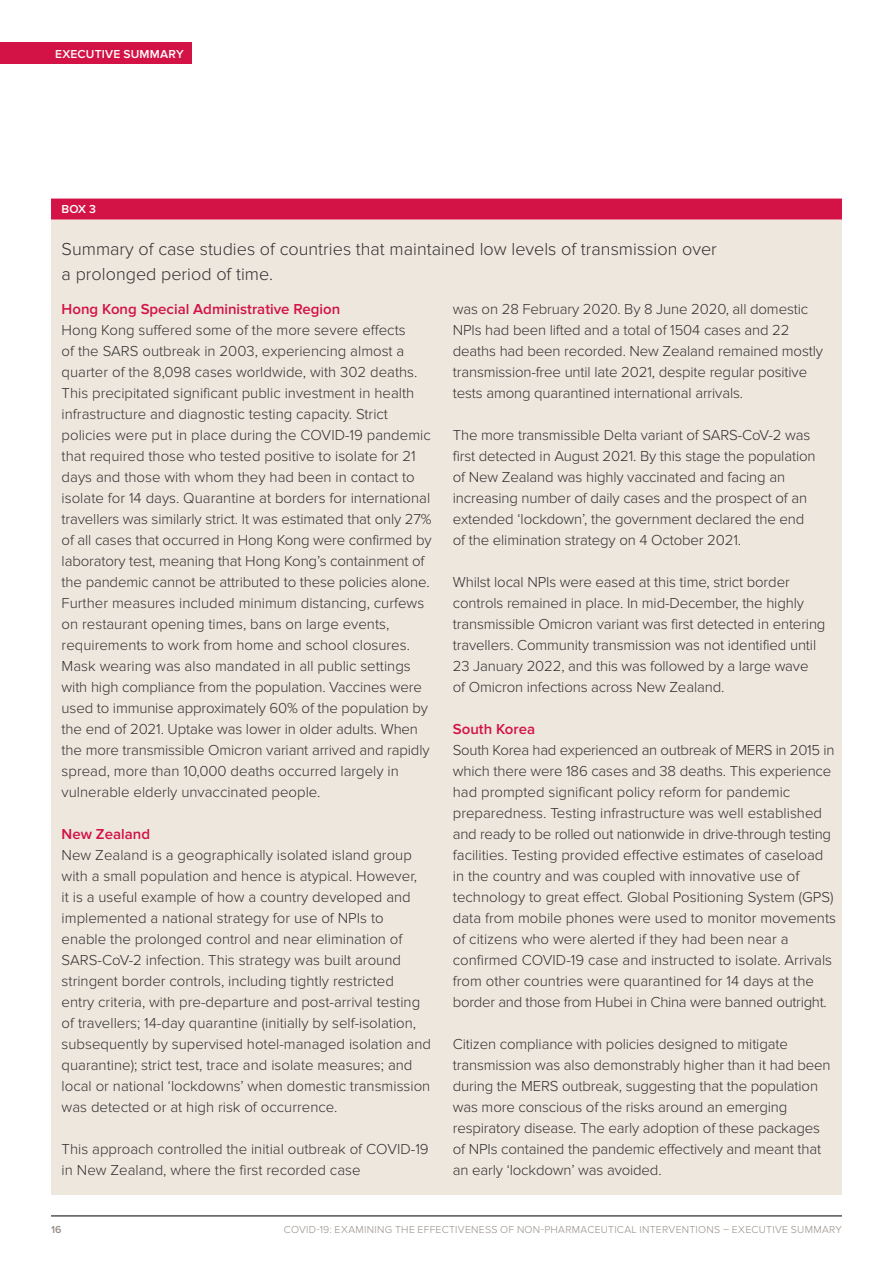
<style>
.page{position:relative;width:893px;height:1263px;background:#fff}
.page>*{position:absolute;margin:0;border:0;box-sizing:border-box;transform-origin:0 0}
.Box_heading_shaded{font:300 18px/25.2px "Proxima Nova";color:#333132}
.Box_body_copy_shaded{font:300 15px/21px "Proxima Nova";color:#333132}
.Box_heading_1_shaded{font:600 15px "Proxima Nova";color:#d31245}
.BOX_HEADING_BAR{font:600 12px "Proxima Nova";letter-spacing:.02em;color:#fff}
.t1{font:300 10.5px "Proxima Nova";letter-spacing:.03em;color:#978c87}
.t2{font:600 10.5px "Proxima Nova";color:#978c87}
</style>
<div class="page">
<div style="left:0;top:43px;width:192px;height:21px;background:#d31245"></div>
<hr style="left:51px;top:1216px;width:791px;height:1px;background:#000">
<div style="left:51px;top:199px;width:791px;height:21px;background:#d31245"></div>
<div style="left:51px;top:219px;width:791px;height:73px;background:#ede7dd"></div>
<div style="left:51px;top:287px;width:415px;height:45px;background:#ede7dd"></div>
<div style="left:51px;top:308px;width:415px;height:535px;background:#ede7dd"></div>
<div style="left:51px;top:833px;width:415px;height:325px;background:#ede7dd"></div>
<div style="left:51px;top:1127px;width:415px;height:68px;background:#ede7dd"></div>
<div style="left:453px;top:287px;width:389px;height:157px;background:#ede7dd"></div>
<div style="left:453px;top:413px;width:389px;height:178px;background:#ede7dd"></div>
<div style="left:453px;top:560px;width:389px;height:178px;background:#ede7dd"></div>
<div style="left:453px;top:728px;width:389px;height:325px;background:#ede7dd"></div>
<div style="left:453px;top:1022px;width:389px;height:173px;background:#ede7dd"></div>
<p class="BOX_HEADING_BAR" style="left:55px;top:47px;width:130px">EXECUTIVE SUMMARY</p>
<p class="BOX_HEADING_BAR" style="left:62px;top:203px;width:36px">BOX 3</p>
<p class="Box_heading_shaded" style="left:62px;top:237px;width:657px">Summary of case studies of countries that maintained low levels of transmission over a prolonged period of time.</p>
<p class="Box_heading_1_shaded" style="left:62px;top:300px;width:280px">Hong Kong Special Administrative Region</p>
<p class="Box_body_copy_shaded" style="left:62px;top:320px;width:371px">Hong Kong suffered some of the more severe effects<br>of the SARS outbreak in 2003, experiencing almost a quarter of the 8,098 cases worldwide, with 302 deaths.<br>This precipitated significant public investment in health infrastructure and diagnostic testing capacity. Strict policies were put in place during the COVID-19 pandemic that required those who tested positive to isolate for 21 days and those with whom they had been in contact to isolate for 14 days. Quarantine at borders for international travellers was similarly strict. It was estimated that only 27% of all cases that occurred in Hong Kong were confirmed by laboratory test, meaning that Hong Kong’s containment of the pandemic cannot be attributed to these policies alone.<br>Further measures included minimum distancing, curfews on restaurant opening times, bans on large events, requirements to work from home and school closures.<br>Mask wearing was also mandated in all public settings with high compliance from the population. Vaccines were used to immunise approximately 60% of the population by the end of 2021. Uptake was lower in older adults. When the more transmissible Omicron variant arrived and rapidly spread, more than 10,000 deaths occurred largely in vulnerable elderly unvaccinated people.</p>
<p class="Box_heading_1_shaded" style="left:62px;top:825px;width:90px">New Zealand</p>
<p class="Box_body_copy_shaded" style="left:62px;top:845px;width:371px">New Zealand is a geographically isolated island group with a small population and hence is atypical. However,<br>it is a useful example of how a country developed and implemented a national strategy for use of NPIs to enable the prolonged control and near elimination of SARS-CoV-2 infection. This strategy was built around stringent border controls, including tightly restricted<br>entry criteria, with pre-departure and post-arrival testing of travellers; 14-day quarantine (initially by self-isolation, subsequently by supervised hotel-managed isolation and quarantine); strict test, trace and isolate measures; and local or national ‘lockdowns’ when domestic transmission was detected or at high risk of occurrence.</p>
<p class="Box_body_copy_shaded" style="left:62px;top:1139px;width:369px">This approach controlled the initial outbreak of COVID-19 in New Zealand, where the first recorded case</p>
<p class="Box_body_copy_shaded" style="left:453px;top:299px;width:372px">was on 28 February 2020. By 8 June 2020, all domestic NPIs had been lifted and a total of 1504 cases and 22 deaths had been recorded. New Zealand remained mostly transmission-free until late 2021, despite regular positive tests among quarantined international arrivals.</p>
<p class="Box_body_copy_shaded" style="left:453px;top:425px;width:364px">The more transmissible Delta variant of SARS-CoV-2 was first detected in August 2021. By this stage the population of New Zealand was highly vaccinated and facing an increasing number of daily cases and the prospect of an extended ‘lockdown’, the government declared the end of the elimination strategy on 4 October 2021.</p>
<p class="Box_body_copy_shaded" style="left:453px;top:572px;width:374px">Whilst local NPIs were eased at this time, strict border controls remained in place. In mid-December, the highly transmissible Omicron variant was first detected in entering travellers. Community transmission was not identified until 23 January 2022, and this was followed by a large wave<br>of Omicron infections across New Zealand.</p>
<p class="Box_heading_1_shaded" style="left:453px;top:720px;width:84px">South Korea</p>
<p class="Box_body_copy_shaded" style="left:453px;top:740px;width:385px">South Korea had experienced an outbreak of MERS in 2015 in which there were 186 cases and 38 deaths. This experience had prompted significant policy reform for pandemic preparedness. Testing infrastructure was well established and ready to be rolled out nationwide in drive-through testing facilities. Testing provided effective estimates of caseload in the country and was coupled with innovative use of technology to great effect. Global Positioning System (GPS) data from mobile phones were used to monitor movements of citizens who were alerted if they had been near a confirmed COVID-19 case and instructed to isolate. Arrivals from other countries were quarantined for 14 days at the border and those from Hubei in China were banned outright.</p>
<p class="Box_body_copy_shaded" style="left:453px;top:1034px;width:379px">Citizen compliance with policies designed to mitigate transmission was also demonstrably higher than it had been during the MERS outbreak, suggesting that the population was more conscious of the risks around an emerging respiratory disease. The early adoption of these packages of NPIs contained the pandemic effectively and meant that an early ‘lockdown’ was avoided.</p>
<p class="t2" style="left:51px;top:1223px;width:12px">16</p>
<p class="t1" style="left:284px;top:1223px;width:560px">COVID-19: EXAMINING THE EFFECTIVENESS OF NON-PHARMACEUTICAL INTERVENTIONS – EXECUTIVE SUMMARY</p>
</div>
